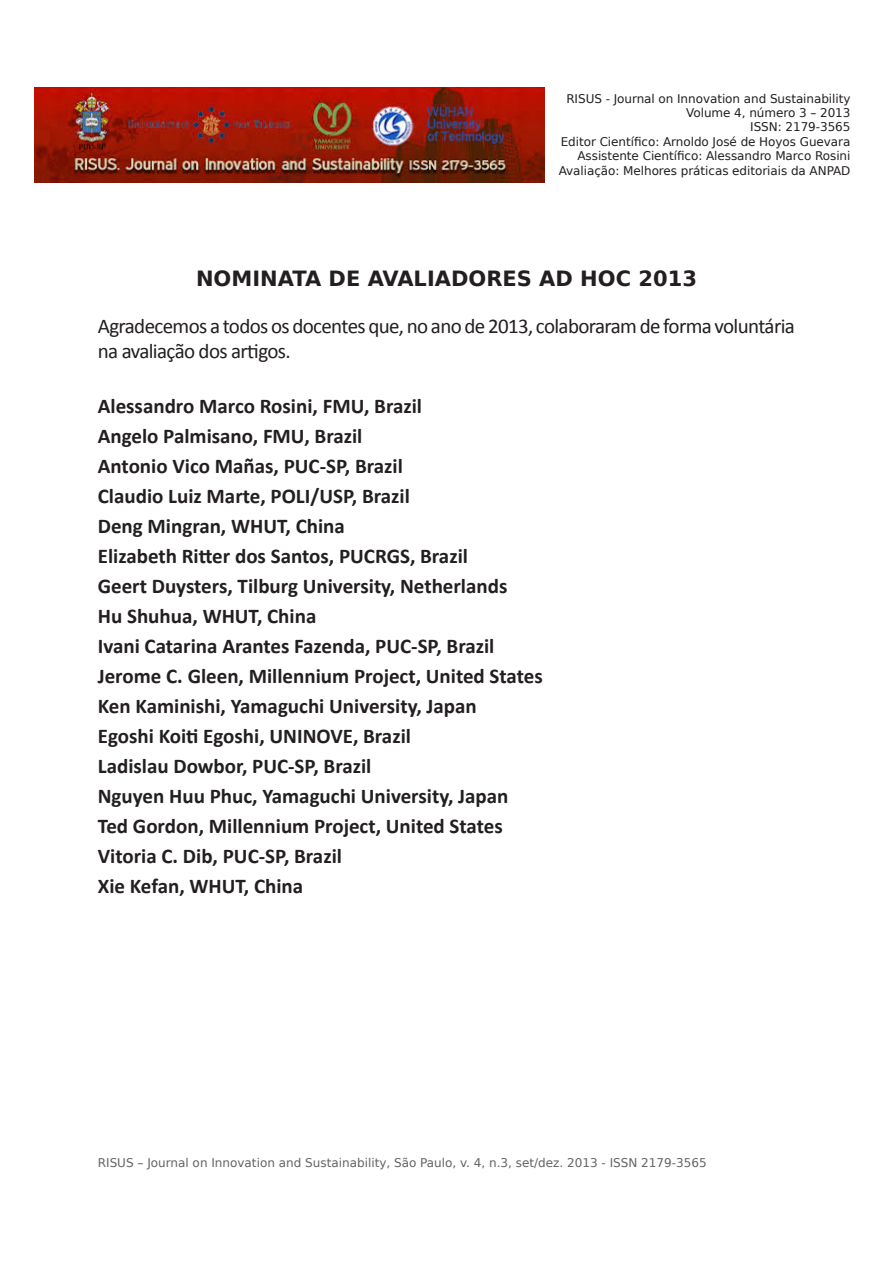
<style>
.page{position:relative;width:893px;height:1263px;background:#fff}
.page>*{position:absolute;margin:0;border:0;box-sizing:border-box;transform-origin:0 0}
.Título{font:700 21px "Calibri";color:#231f20}
.img{font:21px/25.2px "Calibri";letter-spacing:-.03em;color:#231f20}
.Título-2{font:700 21px "DejaVu Sans";color:#231f20}
.t1{font:12px "DejaVu Sans";letter-spacing:-.005em;color:#231f20}
.t2{font:12px "DejaVu Sans";color:#636366}
</style>
<div class="page">
<img style="left:34px;top:87px;width:510px;height:96px">
<p class="t1" style="left:566px;top:89px;width:286px">RISUS - Journal on Innovation and Sustainability</p>
<p class="t1" style="left:686px;top:103px;width:166px">Volume 4, número 3 – 2013</p>
<p class="t1" style="left:750px;top:117px;width:102px">ISSN: 2179-3565</p>
<p class="t1" style="left:561px;top:132px;width:291px">Editor Científico: Arnoldo José de Hoyos Guevara</p>
<p class="t1" style="left:577px;top:146px;width:275px">Assistente Científico: Alessandro Marco Rosini</p>
<p class="t1" style="left:559px;top:161px;width:293px">Avaliação: Melhores práticas editoriais da ANPAD</p>
<p class="Título-2" style="left:196px;top:261px;width:502px">NOMINATA DE AVALIADORES AD HOC 2013</p>
<p class="img" style="left:98px;top:313px;width:699px">Agradecemos a todos os docentes que, no ano de 2013, colaboraram de forma voluntária na avaliação dos artigos.</p>
<p class="Título" style="left:98px;top:393px;width:326px">Alessandro Marco Rosini, FMU, Brazil</p>
<p class="Título" style="left:98px;top:423px;width:266px">Angelo Palmisano, FMU, Brazil</p>
<p class="Título" style="left:98px;top:453px;width:307px">Antonio Vico Mañas, PUC-SP, Brazil</p>
<p class="Título" style="left:98px;top:483px;width:314px">Claudio Luiz Marte, POLI/USP, Brazil</p>
<p class="Título" style="left:98px;top:513px;width:249px">Deng Mingran, WHUT, China</p>
<p class="Título" style="left:98px;top:543px;width:372px">Elizabeth Ritter dos Santos, PUCRGS, Brazil</p>
<p class="Título" style="left:98px;top:573px;width:411px">Geert Duysters, Tilburg University, Netherlands</p>
<p class="Título" style="left:98px;top:603px;width:220px">Hu Shuhua, WHUT, China</p>
<p class="Título" style="left:98px;top:633px;width:398px">Ivani Catarina Arantes Fazenda, PUC-SP, Brazil</p>
<p class="Título" style="left:98px;top:663px;width:446px">Jerome C. Gleen, Millennium Project, United States</p>
<p class="Título" style="left:98px;top:693px;width:380px">Ken Kaminishi, Yamaguchi University, Japan</p>
<p class="Título" style="left:98px;top:723px;width:315px">Egoshi Koiti Egoshi, UNINOVE, Brazil</p>
<p class="Título" style="left:98px;top:753px;width:275px">Ladislau Dowbor, PUC-SP, Brazil</p>
<p class="Título" style="left:98px;top:783px;width:412px">Nguyen Huu Phuc, Yamaguchi University, Japan</p>
<p class="Título" style="left:98px;top:813px;width:406px">Ted Gordon, Millennium Project, United States</p>
<p class="Título" style="left:98px;top:843px;width:246px">Vitoria C. Dib, PUC-SP, Brazil</p>
<p class="Título" style="left:98px;top:873px;width:207px">Xie Kefan, WHUT, China</p>
<p class="t2" style="left:98px;top:1153px;width:610px">RISUS – Journal on Innovation and Sustainability, São Paulo, v. 4, n.3, set/dez. 2013 - ISSN 2179-3565</p>
</div>
